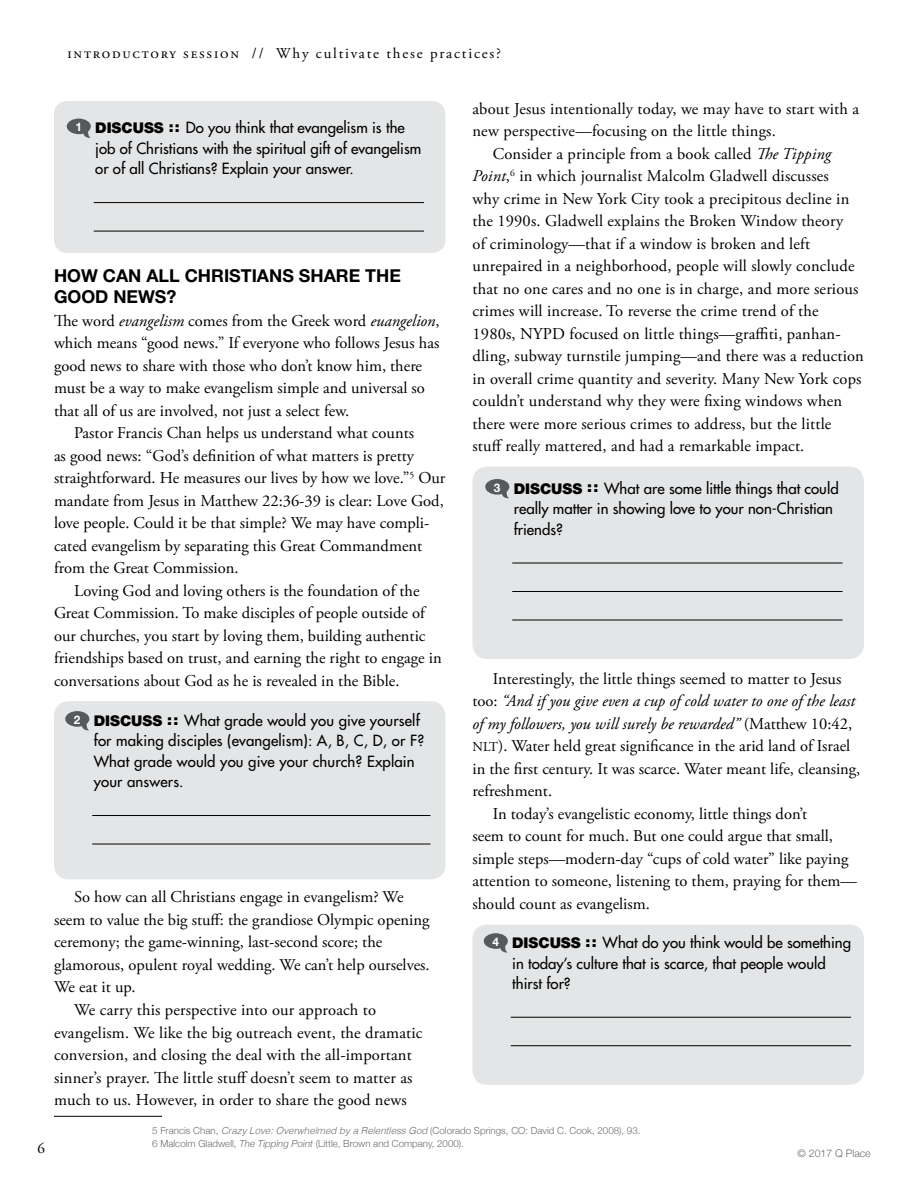
<style>
.page{position:relative;width:918px;height:1188px;background:#fff}
.page>*{position:absolute;margin:0;border:0;box-sizing:border-box;transform-origin:0 0}
.t1{font:700 17.85px/21.5px "Helvetica Neue";color:#000}
.t2{font:16.5px "Adobe Garamond Pro";color:#000}
.t3{font:italic 16.5px "Adobe Garamond Pro";color:#000}
.t4{font:15px/20.4px "Futura";color:#000}
.t5{font:15px "Adobe Garamond Pro";letter-spacing:.12em;color:#000}
.t6{font:300 10.5px "Helvetica Neue";color:#6d6e71}
.t7{font:300 9.75px/12.6px "Helvetica Neue";color:#6d6e71}
.s1{font-style:italic}
.s2{font-family:"Helvetica Neue";font-weight:700;font-size:11.85px;color:#fff}
.s3{font-family:"Helvetica Neue";font-weight:900;font-size:14.85px}
.s4{font-style:normal}
.s5{font-size:13.5px}
.s6{font-family:"Helvetica";font-style:italic}
</style>
<div class="page">
<div style="left:54px;top:101px;width:392px;height:152px;background:#e4e5e6;border-radius:14px"></div>
<hr style="left:94px;top:202px;width:330px;height:1px;background:#000">
<hr style="left:94px;top:231px;width:330px;height:1px;background:#000">
<svg style="left:67px;top:119px;width:24px;height:19px"></svg>
<div style="left:54px;top:701px;width:392px;height:178px;background:#e4e5e6;border-radius:15px"></div>
<hr style="left:92px;top:815px;width:338px;height:1px;background:#000">
<hr style="left:92px;top:844px;width:338px;height:1px;background:#000">
<svg style="left:65px;top:711px;width:24px;height:20px"></svg>
<hr style="left:54px;top:1116px;width:108px;height:1px;background:#000">
<div style="left:473px;top:467px;width:391px;height:192px;background:#e4e5e6;border-radius:15px"></div>
<hr style="left:512px;top:563px;width:331px;height:1px;background:#000">
<hr style="left:512px;top:591px;width:331px;height:1px;background:#000">
<hr style="left:512px;top:620px;width:331px;height:1px;background:#000">
<svg style="left:485px;top:479px;width:24px;height:19px"></svg>
<div style="left:473px;top:925px;width:391px;height:160px;background:#e4e5e6;border-radius:15px"></div>
<hr style="left:511px;top:1017px;width:340px;height:1px;background:#000">
<hr style="left:511px;top:1045px;width:340px;height:1px;background:#000">
<svg style="left:484px;top:933px;width:24px;height:20px"></svg>
<p class="t5" style="left:68px;top:44px;width:435px">introductory session // Why cultivate these practices?</p>
<p class="t2" style="left:472px;top:98px;width:388px">about Jesus intentionally today, we may have to start with a</p>
<p class="t2" style="left:472px;top:121px;width:305px">new perspective—focusing on the little things.</p>
<p class="t2" style="left:493px;top:143px;width:340px">Consider a principle from a book called <span class="s1">The Tipping</span></p>
<p class="t2" style="left:472px;top:166px;width:358px"><span class="s1">Point</span>,<sup>6</sup> in which journalist Malcolm Gladwell discusses</p>
<p class="t2" style="left:473px;top:188px;width:378px">why crime in New York City took a precipitous decline in</p>
<p class="t2" style="left:473px;top:211px;width:372px">the 1990s. Gladwell explains the Broken Window theory</p>
<p class="t2" style="left:473px;top:233px;width:339px">of criminology—that if a window is broken and left</p>
<p class="t2" style="left:473px;top:256px;width:384px">unrepaired in a neighborhood, people will slowly conclude</p>
<p class="t2" style="left:473px;top:279px;width:388px">that no one cares and no one is in charge, and more serious</p>
<p class="t2" style="left:473px;top:301px;width:348px">crimes will increase. To reverse the crime trend of the</p>
<p class="t2" style="left:473px;top:324px;width:370px">1980s, NYPD focused on little things—graffiti, panhan-</p>
<p class="t2" style="left:473px;top:346px;width:393px">dling, subway turnstile jumping—and there was a reduction</p>
<p class="t2" style="left:473px;top:369px;width:391px">in overall crime quantity and severity. Many New York cops</p>
<p class="t2" style="left:473px;top:391px;width:371px">couldn’t understand why they were fixing windows when</p>
<p class="t2" style="left:473px;top:414px;width:360px">there were more serious crimes to address, but the little</p>
<p class="t2" style="left:473px;top:436px;width:333px">stuff really mattered, and had a remarkable impact.</p>
<p class="t4" style="left:514px;top:478px;width:326px;text-indent:-20px"><span class="s2">3</span> <span class="s3">DISCUSS ::</span> What are some little things that could really matter in showing love to your non-Christian friends?</p>
<p class="t4" style="left:95px;top:118px;width:328px;text-indent:-20px"><span class="s2">1</span> <span class="s3">DISCUSS ::</span> Do you think that evangelism is the job of Christians with the spiritual gift of evangelism or of all Christians? Explain your answer.</p>
<p class="t1" style="left:54px;top:264px;width:348px">HOW CAN ALL CHRISTIANS SHARE THE<br>GOOD NEWS?</p>
<p class="t2" style="left:54px;top:311px;width:387px">The word <span class="s1">evangelism</span> comes from the Greek word <span class="s1">euangelion</span>,</p>
<p class="t2" style="left:54px;top:333px;width:387px">which means “good news.” If everyone who follows Jesus has</p>
<p class="t2" style="left:54px;top:356px;width:370px">good news to share with those who don’t know him, there</p>
<p class="t2" style="left:54px;top:378px;width:373px">must be a way to make evangelism simple and universal so</p>
<p class="t2" style="left:54px;top:401px;width:297px">that all of us are involved, not just a select few.</p>
<p class="t2" style="left:74px;top:423px;width:341px">Pastor Francis Chan helps us understand what counts</p>
<p class="t2" style="left:54px;top:446px;width:362px">as good news: “God’s definition of what matters is pretty</p>
<p class="t2" style="left:54px;top:468px;width:393px">straightforward. He measures our lives by how we love.”<sup>5</sup> Our</p>
<p class="t2" style="left:54px;top:491px;width:391px">mandate from Jesus in Matthew 22:36-39 is clear: Love God,</p>
<p class="t2" style="left:54px;top:513px;width:377px">love people. Could it be that simple? We may have compli-</p>
<p class="t2" style="left:54px;top:536px;width:370px">cated evangelism by separating this Great Commandment</p>
<p class="t2" style="left:54px;top:558px;width:186px">from the Great Commission.</p>
<p class="t2" style="left:74px;top:581px;width:347px">Loving God and loving others is the foundation of the</p>
<p class="t2" style="left:54px;top:603px;width:374px">Great Commission. To make disciples of people outside of</p>
<p class="t2" style="left:54px;top:626px;width:373px">our churches, you start by loving them, building authentic</p>
<p class="t2" style="left:54px;top:648px;width:389px">friendships based on trust, and earning the right to engage in</p>
<p class="t2" style="left:54px;top:671px;width:347px">conversations about God as he is revealed in the Bible.</p>
<p class="t4" style="left:94px;top:710px;width:332px;text-indent:-20px"><span class="s2">2</span> <span class="s3">DISCUSS ::</span> What grade would you give yourself for making disciples (evangelism): A, B, C, D, or F?<br>What grade would you give your church? Explain your answers.</p>
<p class="t2" style="left:493px;top:669px;width:350px">Interestingly, the little things seemed to matter to Jesus</p>
<p class="t3" style="left:473px;top:691px;width:384px"><span class="s4">too:</span> “And if you give even a cup of cold water to one of the least</p>
<p class="t3" style="left:473px;top:714px;width:381px">of my followers, you will surely be rewarded” <span class="s4">(Matthew 10:42,</span></p>
<p class="t2" style="left:472px;top:736px;width:379px"><span class="s5">NLT</span>). Water held great significance in the arid land of Israel</p>
<p class="t2" style="left:473px;top:759px;width:389px">in the first century. It was scarce. Water meant life, cleansing,</p>
<p class="t2" style="left:473px;top:781px;width:81px">refreshment.</p>
<p class="t2" style="left:493px;top:804px;width:316px">In today’s evangelistic economy, little things don’t</p>
<p class="t2" style="left:473px;top:826px;width:362px">seem to count for much. But one could argue that small,</p>
<p class="t2" style="left:473px;top:849px;width:378px">simple steps—modern-day “cups of cold water” like paying</p>
<p class="t2" style="left:473px;top:871px;width:386px">attention to someone, listening to them, praying for them—</p>
<p class="t2" style="left:473px;top:894px;width:179px">should count as evangelism.</p>
<p class="t4" style="left:512px;top:932px;width:340px;text-indent:-20px"><span class="s2">4</span> <span class="s3">DISCUSS ::</span> What do you think would be something in today’s culture that is scarce, that people would thirst for?</p>
<p class="t2" style="left:74px;top:887px;width:331px">So how can all Christians engage in evangelism? We</p>
<p class="t2" style="left:54px;top:910px;width:377px">seem to value the big stuff: the grandiose Olympic opening</p>
<p class="t2" style="left:54px;top:932px;width:330px">ceremony; the game-winning, last-second score; the</p>
<p class="t2" style="left:54px;top:955px;width:377px">glamorous, opulent royal wedding. We can’t help ourselves.</p>
<p class="t2" style="left:54px;top:977px;width:83px">We eat it up.</p>
<p class="t2" style="left:74px;top:1000px;width:303px">We carry this perspective into our approach to</p>
<p class="t2" style="left:54px;top:1022px;width:370px">evangelism. We like the big outreach event, the dramatic</p>
<p class="t2" style="left:54px;top:1045px;width:359px">conversion, and closing the deal with the all-important</p>
<p class="t2" style="left:54px;top:1067px;width:360px">sinner’s prayer. The little stuff doesn’t seem to matter as</p>
<p class="t2" style="left:54px;top:1090px;width:354px">much to us. However, in order to share the good news</p>
<p class="t7" style="left:152px;top:1124px;width:490px">5 Francis Chan, <span class="s6">Crazy Love: Overwhelmed by a Relentless God</span> (Colorado Springs, CO: David C. Cook, 2008), 93.<br>6 Malcolm Gladwell, <span class="s1">The Tipping Point</span> (Little, Brown and Company, 2000).</p>
<p class="t5" style="left:38px;top:1139px;width:9px">6</p>
<p class="t6" style="left:798px;top:1145px;width:75px">© 2017 Q Place</p>
</div>
